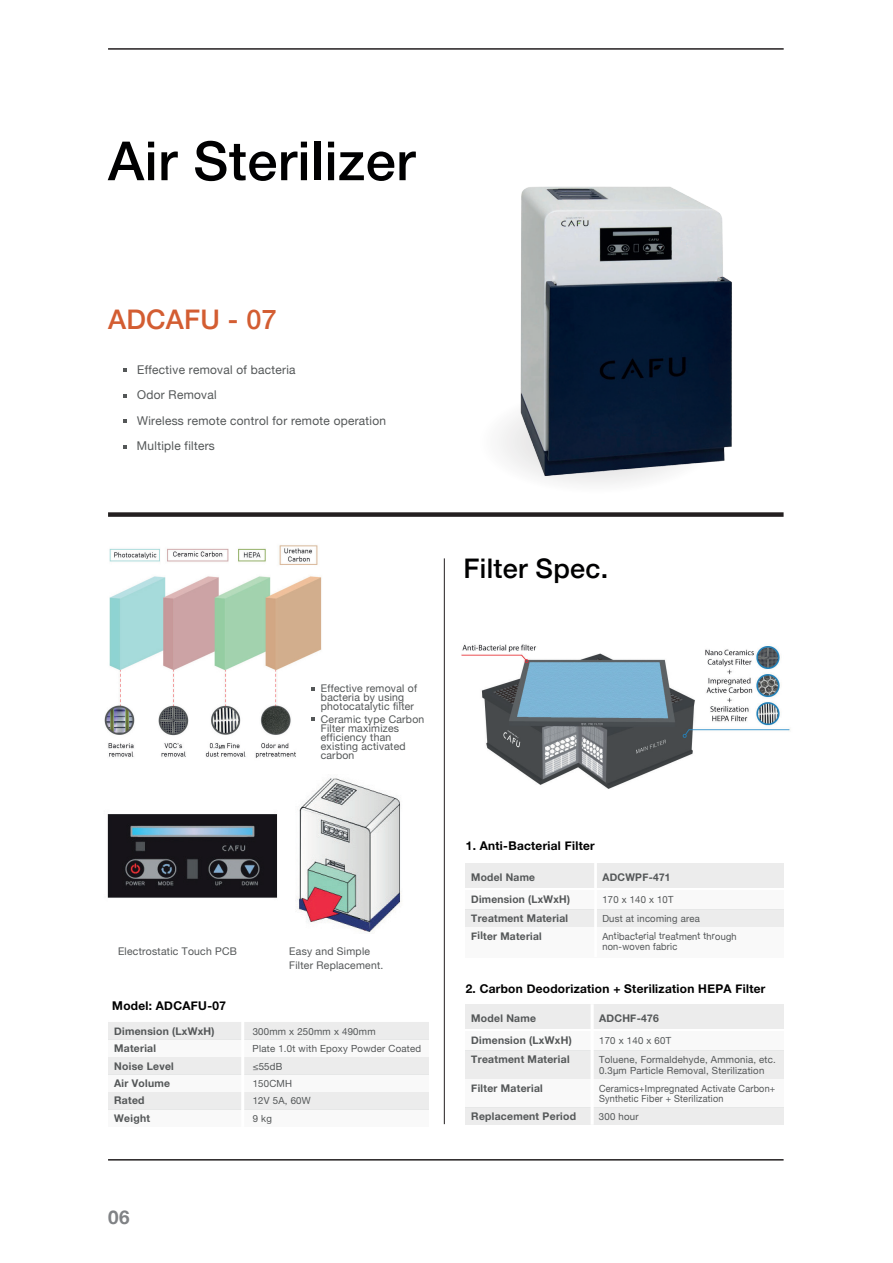
<style>
.page{position:relative;width:893px;height:1263px;background:#fff}
.page>*{position:absolute;margin:0;border:0;box-sizing:border-box;transform-origin:0 0}
.t1{font:500 54px "Helvetica Neue";letter-spacing:.01em;color:#000001}
.t2{font:500 27px "Helvetica Neue";letter-spacing:.01em;color:#000001}
.t3{font:500 27px "Helvetica Neue";letter-spacing:.01em;color:#d35d32}
.t4{font:700 18.9px "Helvetica Neue";color:#808285}
.t5{font:12px/24.9px "Helvetica Neue";color:#545758}
.t6{font:700 12px "Helvetica Neue";color:#000001}
.t7{font:700 10.5px/17.1px "Helvetica Neue";color:#545758}
.t8{font:10.5px/8.9px "Helvetica Neue";color:#545758}
.t9{font:9.75px/17.9px "Helvetica Neue";color:#545758}
.t10{font:9.75px/10.2px "Helvetica Neue";color:#545758;scale:.94 1}
.t11{font:9.75px/10.2px "Helvetica Neue";color:#545758;scale:.95 1}
</style>
<div class="page">
<img style="left:104px;top:545px;width:218px;height:213px">
<svg style="left:501px;top:421px;width:141px;height:63px"></svg>
<hr style="left:108px;top:48px;width:676px;height:2px;background:#231f20">
<div style="left:108px;top:512px;width:676px;height:5px;background:#231f20"></div>
<svg style="left:123px;top:368px;width:3px;height:4px"></svg>
<svg style="left:123px;top:419px;width:3px;height:4px"></svg>
<svg style="left:123px;top:445px;width:3px;height:4px"></svg>
<svg style="left:123px;top:394px;width:3px;height:4px"></svg>
<div style="left:108px;top:1020px;width:321px;height:19px;background:#ececec"></div>
<div style="left:108px;top:1039px;width:321px;height:18px;background:#f9f9f9"></div>
<div style="left:108px;top:1057px;width:321px;height:17px;background:#ececec"></div>
<div style="left:108px;top:1075px;width:321px;height:17px;background:#f9f9f9"></div>
<div style="left:108px;top:1092px;width:321px;height:17px;background:#ececec"></div>
<div style="left:108px;top:1109px;width:321px;height:18px;background:#f9f9f9"></div>
<hr style="left:241px;top:1020px;width:3px;height:107px;background:#fff">
<hr style="left:108px;top:1019px;width:330px;height:3px;background:#fff">
<hr style="left:108px;top:1159px;width:676px;height:1px;background:#231f20">
<hr style="left:444px;top:558px;width:1px;height:566px;background:#231f20">
<img style="left:461px;top:644px;width:329px;height:145px">
<div style="left:465px;top:863px;width:319px;height:25px;background:#ececec"></div>
<div style="left:465px;top:890px;width:319px;height:19px;background:#f9f9f9"></div>
<div style="left:465px;top:927px;width:319px;height:30px;background:#f9f9f9"></div>
<div style="left:465px;top:909px;width:319px;height:18px;background:#ececec"></div>
<hr style="left:594px;top:863px;width:3px;height:94px;background:#fff">
<div style="left:465px;top:1079px;width:319px;height:28px;background:#f9f9f9"></div>
<div style="left:465px;top:1004px;width:319px;height:25px;background:#ececec"></div>
<div style="left:465px;top:1031px;width:319px;height:20px;background:#f9f9f9"></div>
<div style="left:465px;top:1051px;width:319px;height:28px;background:#ececec"></div>
<div style="left:465px;top:1107px;width:319px;height:18px;background:#ececec"></div>
<hr style="left:591px;top:1004px;width:3px;height:121px;background:#fff">
<img style="left:513px;top:186px;width:219px;height:293px">
<img style="left:107px;top:814px;width:171px;height:84px">
<img style="left:297px;top:778px;width:105px;height:155px">
<svg style="left:311px;top:687px;width:4px;height:4px"></svg>
<svg style="left:311px;top:717px;width:4px;height:4px"></svg>
<h1 class="t1" style="left:108px;top:118px;width:309px">Air Sterilizer</h1>
<h2 class="t3" style="left:108px;top:298px;width:170px">ADCAFU - 07</h2>
<p class="t5" style="left:136px;top:359px;width:160px;rotate:-1deg">Effective removal of bacteria<br>Odor Removal</p>
<p class="t5" style="left:136px;top:411px;width:251px;line-height:24px;rotate:-1deg">Wireless remote control for remote operation<br>Multiple filters</p>
<p class="t8" style="left:320px;top:685px;width:98px;rotate:-1deg">Effective removal of bacteria by using photocatalytic filter</p>
<p class="t8" style="left:320px;top:716px;width:106px;rotate:-1deg">Ceramic type Carbon<br>Filter maximizes efficiency than existing activated carbon</p>
<p class="t8" style="left:118px;top:948px;width:121px;rotate:-1deg">Electrostatic Touch PCB</p>
<p class="t6" style="left:112px;top:997px;width:115px;rotate:-1deg">Model: ADCAFU-07</p>
<p class="t8" style="left:289px;top:946px;width:96px;line-height:13.6px;rotate:-1deg">Easy and Simple<br>Filter Replacement.</p>
<p class="t7" style="left:114px;top:1023px;width:102px;rotate:-1deg">Dimension (LxWxH)<br>Material</p>
<p class="t9" style="left:252px;top:1024px;width:170px;rotate:-1deg">300mm x 250mm x 490mm<br>Plate 1.0t with Epoxy Powder Coated</p>
<p class="t7" style="left:114px;top:1058px;width:62px;rotate:-1deg">Noise Level<br>Air Volume</p>
<p class="t9" style="left:252px;top:1058px;width:41px;rotate:-1deg">≤55dB<br>150CMH</p>
<p class="t7" style="left:114px;top:1092px;width:37px;line-height:17.5px;rotate:-1deg">Rated<br>Weight</p>
<p class="t9" style="left:252px;top:1093px;width:60px;line-height:17.2px;rotate:-1deg">12V 5A, 60W<br>9 kg</p>
<h3 class="t4" style="left:108px;top:1202px;width:23px">06</h3>
<h2 class="t2" style="left:464px;top:546px;width:146px">Filter Spec.</h2>
<p class="t6" style="left:466px;top:838px;width:131px;rotate:-1deg">1. Anti-Bacterial Filter</p>
<p class="t7" style="left:471px;top:869px;width:65px;rotate:-1deg">Model Name</p>
<p class="t7" style="left:602px;top:869px;width:70px;rotate:-1deg">ADCWPF-471</p>
<p class="t7" style="left:471px;top:911px;width:98px;rotate:-1deg">Treatment Material</p>
<p class="t7" style="left:471px;top:892px;width:100px;rotate:-1deg">Dimension (LxWxH)</p>
<p class="t9" style="left:602px;top:892px;width:73px;rotate:-1deg">170 x 140 x 10T</p>
<p class="t11" style="left:602px;top:932px;width:143px;rotate:-1deg">Antibacterial treatment through non-woven fabric</p>
<p class="t9" style="left:602px;top:911px;width:99px;rotate:-1deg">Dust at incoming area</p>
<p class="t7" style="left:471px;top:928px;width:72px;rotate:-1deg">Filter Material</p>
<p class="t6" style="left:466px;top:982px;width:301px;rotate:-1deg">2. Carbon Deodorization + Sterilization HEPA Filter</p>
<p class="t7" style="left:471px;top:1010px;width:66px;rotate:-1deg">Model Name</p>
<p class="t7" style="left:599px;top:1010px;width:61px;rotate:-1deg">ADCHF-476</p>
<p class="t7" style="left:471px;top:1052px;width:100px;rotate:-1deg">Treatment Material</p>
<p class="t7" style="left:471px;top:1033px;width:102px;rotate:-1deg">Dimension (LxWxH)</p>
<p class="t9" style="left:599px;top:1033px;width:74px;rotate:-1deg">170 x 140 x 60T</p>
<p class="t9" style="left:599px;top:1056px;width:179px;line-height:10.6px;rotate:-1deg">Toluene, Formaldehyde, Ammonia, etc.<br>0.3µm Particle Removal, Sterilization</p>
<p class="t9" style="left:599px;top:1108px;width:41px;rotate:-1deg">300 hour</p>
<p class="t7" style="left:471px;top:1080px;width:73px;rotate:-1deg">Filter Material</p>
<p class="t7" style="left:471px;top:1109px;width:106px;rotate:-1deg">Replacement Period</p>
<p class="t10" style="left:599px;top:1085px;width:189px;rotate:-1deg">Ceramics+Impregnated Activate Carbon+<br>Synthetic Fiber + Sterilization</p>
</div>
